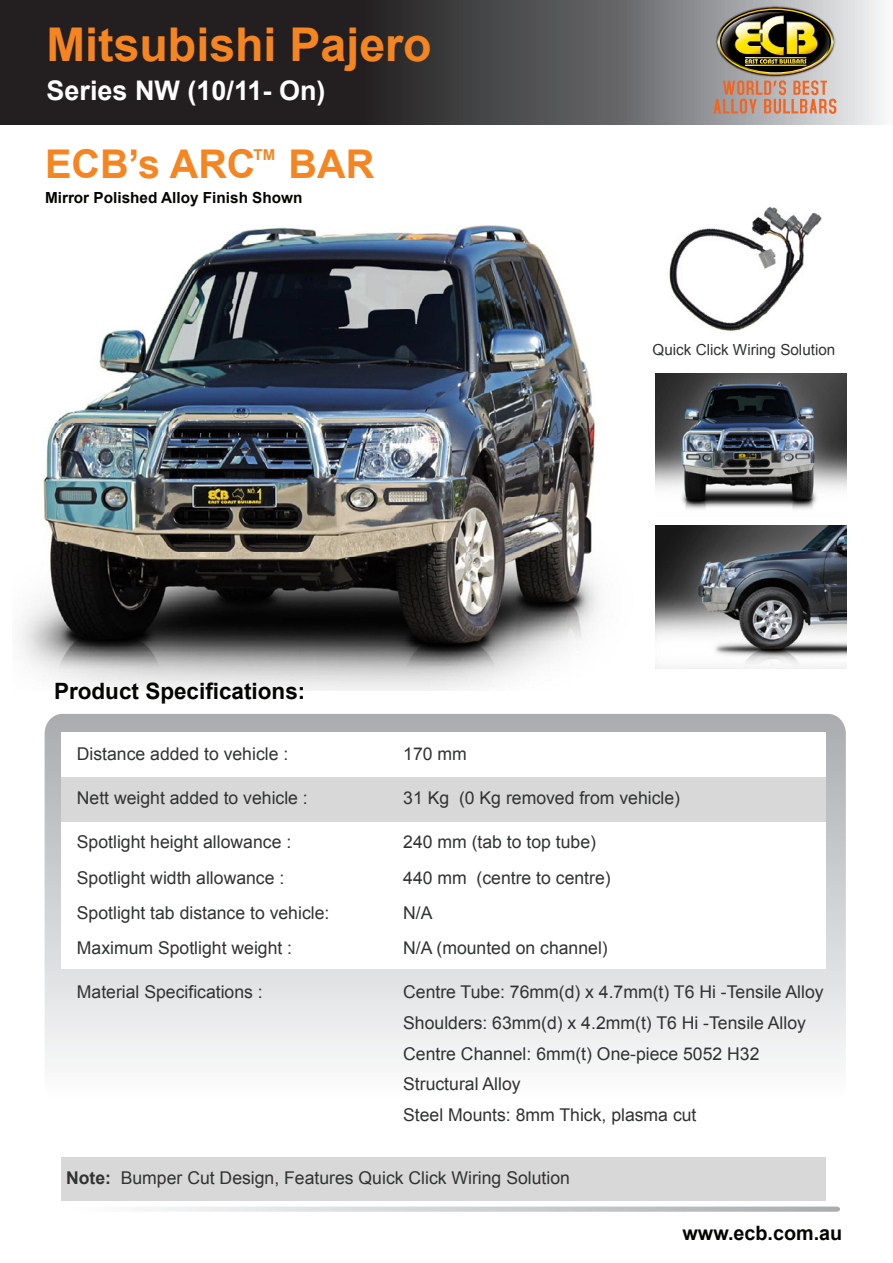
<style>
.page{position:relative;width:893px;height:1263px;background:#fff}
.page>*{position:absolute;margin:0;border:0;box-sizing:border-box;transform-origin:0 0}
.t1{font:700 46.5px "Arial";color:#f58520}
.t2{font:700 39.6px "Arial";color:#f58520}
.t3{font:700 27px "Arial";color:#fff}
.t4{font:700 22.5px "Arial";color:#040503}
.t5{font:700 19.8px "Arial";color:#040503}
.t6{font:17.55px/35.2px "Arial";color:#313232}
.t7{font:700 15.3px "Arial";color:#040503}
.t8{font:15.3px "Arial";color:#313232}
.t9{font:700 15px "Arial";color:#f58520}
.s1{font-weight:700}
</style>
<div class="page">
<img style="left:19px;top:225px;width:579px;height:465px">
<svg style="left:0;top:0;width:883px;height:124px;background:#484648"></svg>
<svg style="left:152px;top:1206px;width:688px;height:6px;background:#d5d5d7"></svg>
<svg style="left:45px;top:714px;width:801px;height:347px"></svg>
<div style="left:61px;top:733px;width:765px;height:44px;background:#fff"></div>
<div style="left:61px;top:817px;width:765px;height:151px;background:#fff"></div>
<div style="left:61px;top:777px;width:765px;height:44px;background:#d8d8d8"></div>
<div style="left:61px;top:1157px;width:765px;height:43px;background:#d8d8d8"></div>
<img style="left:715px;top:6px;width:121px;height:2px">
<img style="left:714px;top:8px;width:122px;height:106px">
<img style="left:669px;top:206px;width:153px;height:125px">
<img style="left:655px;top:525px;width:191px;height:144px">
<img style="left:655px;top:373px;width:191px;height:136px">
<h1 class="t1" style="left:46px;top:14px;width:387px">Mitsubishi Pajero</h1>
<h3 class="t3" style="left:46px;top:73px;width:281px">Series NW (10/11- On)</h3>
<h2 class="t2" style="left:45px;top:137px;width:331px">ECB’s ARC BAR</h2>
<p class="t9" style="left:254px;top:144px;width:23px">TM</p>
<p class="t7" style="left:45px;top:187px;width:259px">Mirror Polished Alloy Finish Shown</p>
<p class="t8" style="left:653px;top:339px;width:184px">Quick Click Wiring Solution</p>
<p class="t4" style="left:54px;top:676px;width:253px">Product Specifications:</p>
<p class="t6" style="left:77px;top:737px;width:213px">Distance added to vehicle :</p>
<p class="t6" style="left:77px;top:781px;width:232px">Nett weight added to vehicle :</p>
<p class="t6" style="left:77px;top:825px;width:254px">Spotlight height allowance :<br>Spotlight width allowance :<br>Spotlight tab distance to vehicle:<br>Maximum Spotlight weight :</p>
<p class="t6" style="left:77px;top:974px;width:187px">Material Specifications :</p>
<p class="t6" style="left:403px;top:737px;width:65px">170 mm</p>
<p class="t6" style="left:403px;top:781px;width:278px">31 Kg (0 Kg removed from vehicle)</p>
<p class="t6" style="left:403px;top:825px;width:209px">240 mm (tab to top tube)<br>440 mm (centre to centre)<br>N/A<br>N/A (mounted on channel)</p>
<p class="t6" style="left:403px;top:977px;width:422px;line-height:30.8px">Centre Tube: 76mm(d) x 4.7mm(t) T6 Hi -Tensile Alloy Shoulders: 63mm(d) x 4.2mm(t) T6 Hi -Tensile Alloy Centre Channel: 6mm(t) One-piece 5052 H32<br>Structural Alloy<br>Steel Mounts: 8mm Thick, plasma cut</p>
<p class="t6" style="left:66px;top:1161px;width:505px"><span class="s1">Note:</span> Bumper Cut Design, Features Quick Click Wiring Solution</p>
<p class="t5" style="left:683px;top:1220px;width:161px">www.ecb.com.au</p>
</div>
